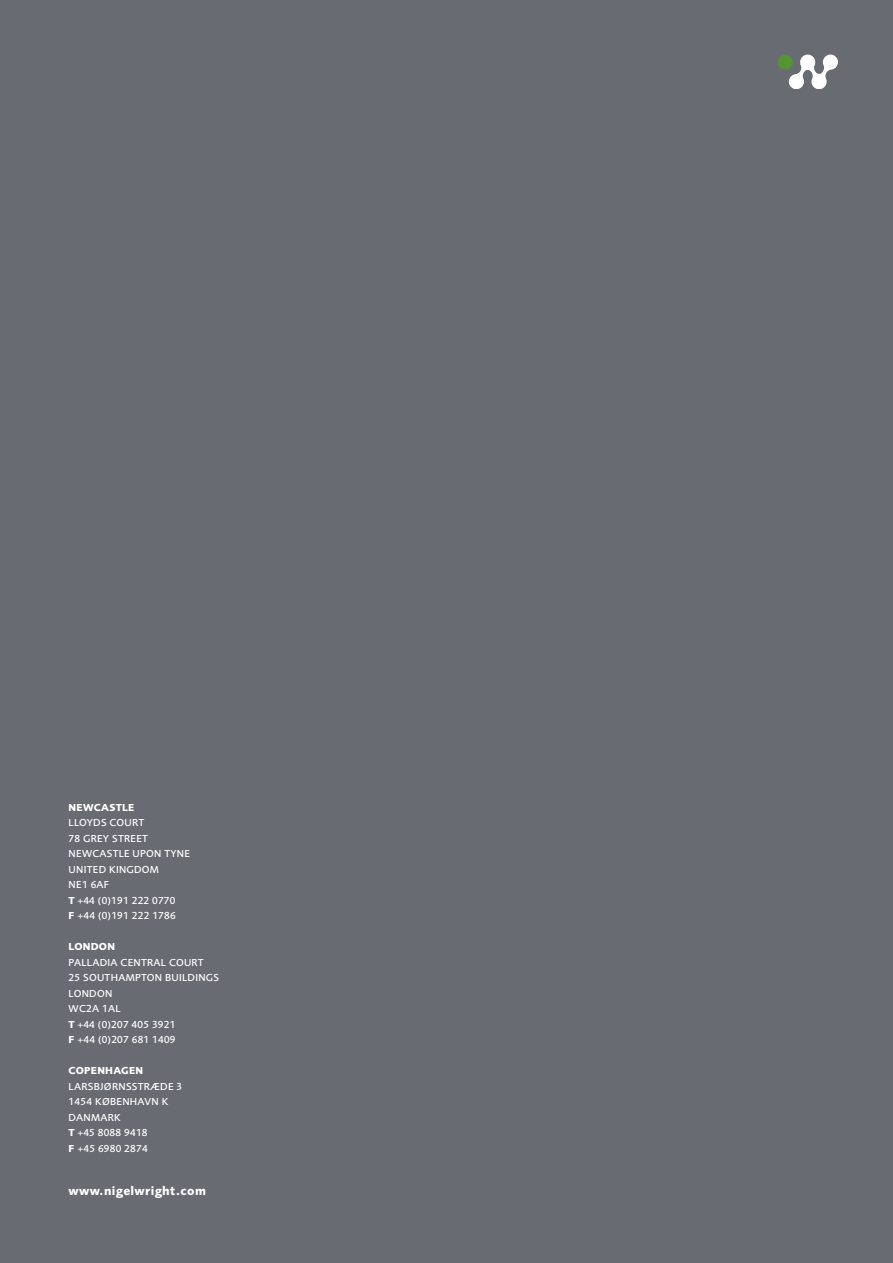
<style>
.page{position:relative;width:893px;height:1263px;background:#696b73}
.page>*{position:absolute;margin:0;border:0;box-sizing:border-box;transform-origin:0 0}
.t1{font:700 12.6px "Foundry Sans";letter-spacing:.025em;color:#fff}
.t2{font:500 10.5px/15.5px "Foundry Sans";letter-spacing:.025em;color:#fff}
.t3{font:700 10.5px "Foundry Sans";letter-spacing:.025em;color:#fff}
.s1{font-weight:700}
</style>
<div class="page">
<div style="left:778px;top:55px;width:14px;height:14px;background:#549433;border-radius:50%"></div>
<div style="left:778px;top:55px;width:14px;height:14px;border:1px solid #549433;border-radius:50%"></div>
<svg style="left:789px;top:55px;width:48px;height:34px"></svg>
<p class="t3" style="left:69px;top:803px;width:67px">NEWCASTLE</p>
<p class="t2" style="left:69px;top:816px;width:123px">LLOYDS COURT<br>78 GREY STREET<br>NEWCASTLE UPON TYNE<br>UNITED KINGDOM<br>NE1 6AF<br><span class="s1">T</span> +44 (0)191 222 0770<br><span class="s1">F</span> +44 (0)191 222 1786</p>
<p class="t3" style="left:69px;top:942px;width:48px">LONDON</p>
<p class="t2" style="left:69px;top:955px;width:152px">PALLADIA CENTRAL COURT<br>25 SOUTHAMPTON BUILDINGS<br>LONDON<br>WC2A 1AL<br><span class="s1">T</span> +44 (0)207 405 3921<br><span class="s1">F</span> +44 (0)207 681 1409</p>
<p class="t3" style="left:69px;top:1066px;width:76px">COPENHAGEN</p>
<p class="t2" style="left:69px;top:1079px;width:115px">LARSBJØRNSSTRÆDE 3<br>1454 KØBENHAVN K<br>DANMARK<br><span class="s1">T</span> +45 8088 9418<br><span class="s1">F</span> +45 6980 2874</p>
<p class="t1" style="left:69px;top:1186px;width:139px">www.nigelwright.com</p>
</div>
